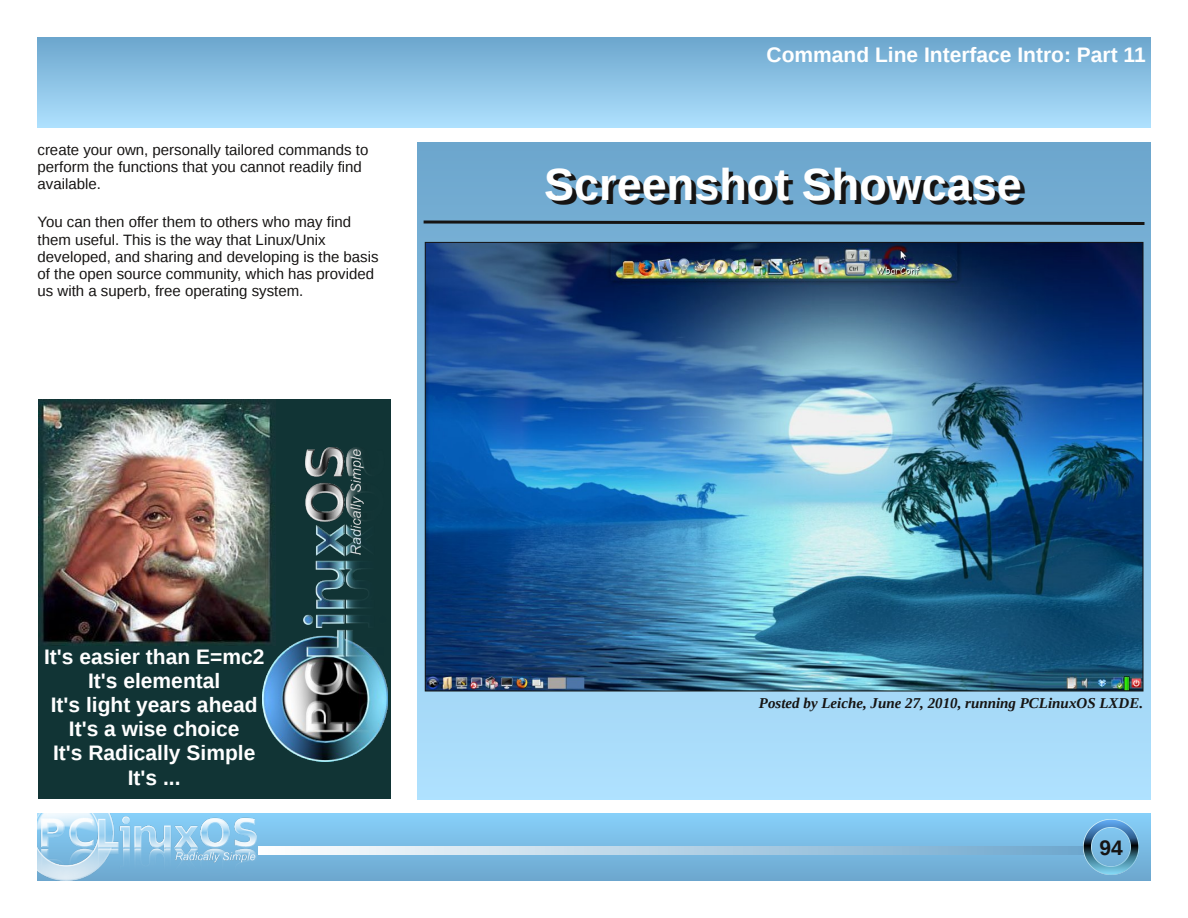
<style>
.page{position:relative;width:1188px;height:918px;background:#fff}
.page>*{position:absolute;margin:0;border:0;box-sizing:border-box;transform-origin:0 0}
.t1{font:700 45px "Liberation Sans";color:#161413}
.t2{font:700 21px/24.2px "Liberation Sans";color:#fff;text-align:center}
.t3{font:700 21px "Liberation Sans";color:#161413}
.t4{font:15px/17.2px "Liberation Sans";color:#161413}
.t5{font:italic 700 15px "Liberation Serif";color:#161413}
</style>
<div class="page">
<div style="left:38px;top:38px;width:1112px;height:90px;background:linear-gradient(to bottom,#6ca6cd,#aee1fe)"></div>
<div style="left:38px;top:813px;width:1112px;height:67px;background:linear-gradient(to bottom,#87d0fa,#6da7ce)"></div>
<svg style="left:258px;top:846px;width:825px;height:9px;background:#b6d3e6"></svg>
<img style="left:1083px;top:819px;width:55px;height:55px">
<img style="left:38px;top:813px;width:218px;height:67px">
<svg style="left:418px;top:142px;width:732px;height:658px;background:#8bc0e1"></svg>
<img style="left:427px;top:244px;width:714px;height:445px">
<svg style="left:421px;top:219px;width:727px;height:8px;background:#51738b"></svg>
<div style="left:39px;top:400px;width:352px;height:399px;background:#113435"></div>
<img style="left:39px;top:400px;width:232px;height:245px">
<img style="left:263px;top:448px;width:125px;height:314px">
<p class="t4" style="left:38px;top:141px;width:332px">create your own, personally tailored commands to perform the functions that you cannot readily find available.</p>
<p class="t4" style="left:38px;top:214px;width:343px">You can then offer them to others who may find them useful. This is the way that Linux/Unix developed, and sharing and developing is the basis of the open source community, which has provided us with a superb, free operating system.</p>
<h2 class="t2" style="left:44px;top:644px;width:222px">It's easier than E=mc2<br>It's elemental<br>It's light years ahead<br>It's a wise choice<br>It's Radically Simple<br>It's ...</h2>
<h2 class="t2" style="left:767px;top:42px;width:381px">Command Line Interface Intro: Part 11</h2>
<h1 class="t1" style="left:549px;top:162px;width:479px">Screenshot Showcase</h1>
<p class="t5" style="left:759px;top:694px;width:386px">Posted by Leiche, June 27, 2010, running PCLinuxOS LXDE.</p>
<h2 class="t3" style="left:1100px;top:835px;width:25px">94</h2>
</div>
